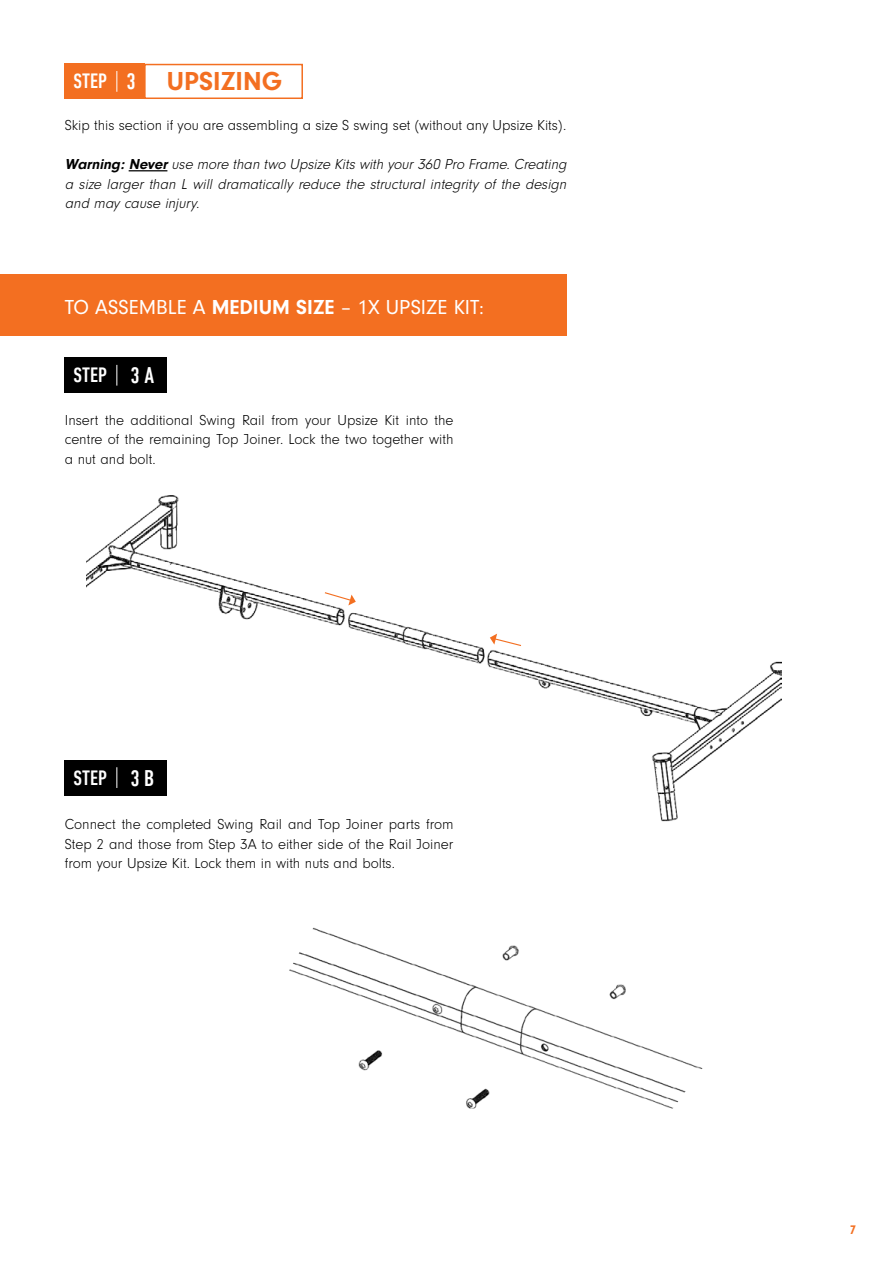
<style>
.page{position:relative;width:893px;height:1263px;background:#fff}
.page>*{position:absolute;margin:0;border:0;box-sizing:border-box;transform-origin:0 0}
.t1{font:700 27px "Neuzeit Gro";color:#f36f21}
.t2{font:500 condensed 21.15px "DIN Next LT Pro";color:#fff}
.t3{font:21px "Neuzeit Gro";color:#fff}
.t4{font:300 15px/19.5px "Neuzeit Gro";color:#000;text-align:justify}
.t5{font:italic 300 15px/19.5px "Neuzeit Gro";color:#000;text-align:justify}
.t6{font:700 12.9px "Neuzeit Gro";color:#f36f21}
.s1{font-weight:700}
.s2{font-size:23.1px}
</style>
<div class="page">
<div style="left:0;top:275px;width:566px;height:61px;background:#f36f21"></div>
<img style="left:289px;top:927px;width:414px;height:182px">
<img style="left:86px;top:495px;width:695px;height:327px">
<div style="left:65px;top:64px;width:80px;height:35px;background:#f36f21"></div>
<svg style="left:116px;top:71px;width:1px;height:21px"></svg>
<div style="left:65px;top:358px;width:102px;height:35px;background:#000"></div>
<svg style="left:116px;top:365px;width:1px;height:21px"></svg>
<div style="left:65px;top:760px;width:102px;height:35px;background:#000"></div>
<svg style="left:116px;top:767px;width:1px;height:21px"></svg>
<hr style="left:129px;top:170px;width:38px;height:1px;background:#000">
<div style="left:144px;top:64px;width:159px;height:35px;border:2px solid #f36f21"></div>
<svg style="left:490px;top:634px;width:32px;height:13px"></svg>
<svg style="left:324px;top:591px;width:32px;height:14px"></svg>
<h1 class="t1" style="left:167px;top:66px;width:117px">UPSIZING</h1>
<p class="t4" style="left:65px;top:116px;width:503px">Skip this section if you are assembling a size S swing set (without any Upsize Kits).</p>
<p class="t5" style="left:65px;top:155px;width:506px"><span class="s1">Warning: Never</span> use more than two Upsize Kits with your360 Pro Frame.Creating a size larger than L will dramatically reduce the structural integrity of the design and may cause injury.</p>
<h2 class="t2" style="left:73px;top:69px;width:64px">STEP <span class="s2">3</span></h2>
<h3 class="t3" style="left:65px;top:295px;width:421px">TO ASSEMBLE A <span class="s1">MEDIUM SIZE</span> – 1X UPSIZE KIT:</h3>
<h2 class="t2" style="left:73px;top:363px;width:82px">STEP <span class="s2">3 A</span></h2>
<p class="t4" style="left:65px;top:410px;width:390px">Insert the additional Swing Rail from your Upsize Kit into the centre of the remaining Top Joiner. Lock the two together with a nut and bolt.</p>
<h2 class="t2" style="left:73px;top:765px;width:82px">STEP <span class="s2">3 B</span></h2>
<p class="t4" style="left:65px;top:815px;width:390px">Connect the completed Swing Rail and Top Joiner parts from Step 2 and those from Step 3A to either side of the Rail Joiner from your Upsize Kit. Lock them in with nuts and bolts.</p>
<p class="t6" style="left:850px;top:1223px;width:8px">7</p>
</div>
